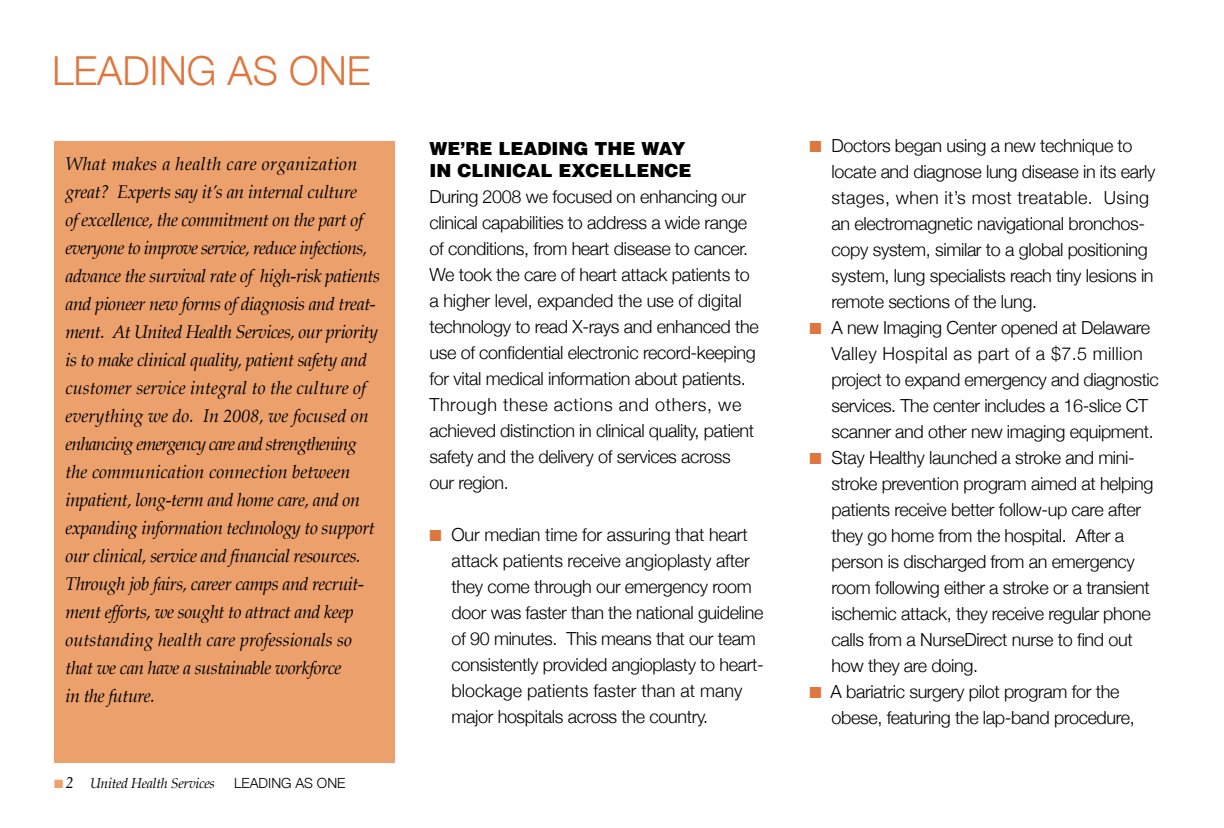
<style>
.page{position:relative;width:1224px;height:828px;background:#fff}
.page>*{position:absolute;margin:0;border:0;box-sizing:border-box;transform-origin:0 0}
.t1{font:300 40px "Helvetica Neue";color:#de773f}
.t2{font:300 18px/26px "Helvetica Neue";letter-spacing:-.02em;color:#000}
.t3{font:italic 18px/28px "Palatino";letter-spacing:-.025em;color:#000}
.t4{font:900 18px/22px "Helvetica";color:#000}
.t5{font:italic 14px "Palatino";letter-spacing:-.02em;color:#000}
.t6{font:300 14px "Helvetica Neue";color:#000}
.s1{color:#eca06b}
.s2{font-size:16px}
.s3{color:#de773f}
</style>
<div class="page">
<div style="left:54px;top:141px;width:340px;height:622px;background:#eca06b"></div>
<h1 class="t1" style="left:52px;top:46px;width:320px">LEADING AS ONE</h1>
<p class="t3" style="left:66px;top:150px;width:316px">What makes a health care organization great? Experts say it’s an internal culture<br>of excellence, the commitment on the part of everyone to improve service, reduce infections, advance the survival rate of high-risk patients and pioneer new forms of diagnosis and treat&shy;ment. At United Health Services, our priority is to make clinical quality, patient safety and customer service integral to the culture of everything we do. In 2008, we focused on enhancing emergency care and strengthening the communication connection between inpatient, long-term and home care, and on expanding information technology to support our clinical, service and financial resources.<br>Through job fairs, career camps and recruit&shy;ment efforts, we sought to attract and keep outstanding health care professionals so that we can have a sustainable workforce<br>in the future.</p>
<p class="t5" style="left:54px;top:772px;width:163px"><span class="s1">■</span> <span class="s2">2</span> United Health Services</p>
<p class="t6" style="left:234px;top:774px;width:113px">LEADING AS ONE</p>
<p class="t4" style="left:430px;top:138px;width:264px">WE’RE LEADING THE WAY<br>IN CLINICAL EXCELLENCE</p>
<p class="t2" style="left:430px;top:184px;width:331px">During 2008 we focused on enhancing our clinical capabilities to address a wide range of conditions, from heart disease to cancer.<br>We took the care of heart attack patients to a higher level, expanded the use of digital technology to read X-rays and enhanced the use of confidential electronic record-keeping for vital medical information about patients.<br>Through these actions and others, we achieved distinction in clinical quality, patient safety and the delivery of services across our region.</p>
<p class="t2" style="left:452px;top:521px;width:314px;text-indent:-22px"><span class="s3">■</span> Our median time for assuring that heart attack patients receive angioplasty after they come through our emergency room door was faster than the national guideline of 90 minutes. This means that our team consistently provided angioplasty to heart&shy;blockage patients faster than at many major hospitals across the country.</p>
<p class="t2" style="left:832px;top:132px;width:325px;text-indent:-22px"><span class="s3">■</span> Doctors began using a new technique to locate and diagnose lung disease in its early stages, when it’s most treatable. Using an electromagnetic navigational bronchos&shy;copy system, similar to a global positioning system, lung specialists reach tiny lesions in remote sections of the lung.</p>
<p class="t2" style="left:832px;top:314px;width:329px;text-indent:-22px"><span class="s3">■</span> A new Imaging Center opened at Delaware Valley Hospital as part of a $7.5 million project to expand emergency and diagnostic services. The center includes a 16-slice CT scanner and other new imaging equipment.</p>
<p class="t2" style="left:832px;top:444px;width:324px;text-indent:-22px"><span class="s3">■</span> Stay Healthy launched a stroke and mini&shy;stroke prevention program aimed at helping patients receive better follow-up care after they go home from the hospital. After a person is discharged from an emergency room following either a stroke or a transient ischemic attack, they receive regular phone calls from a NurseDirect nurse to find out how they are doing.</p>
<p class="t2" style="left:832px;top:678px;width:305px;text-indent:-22px"><span class="s3">■</span> A bariatric surgery pilot program for the obese, featuring the lap-band procedure,</p>
</div>
